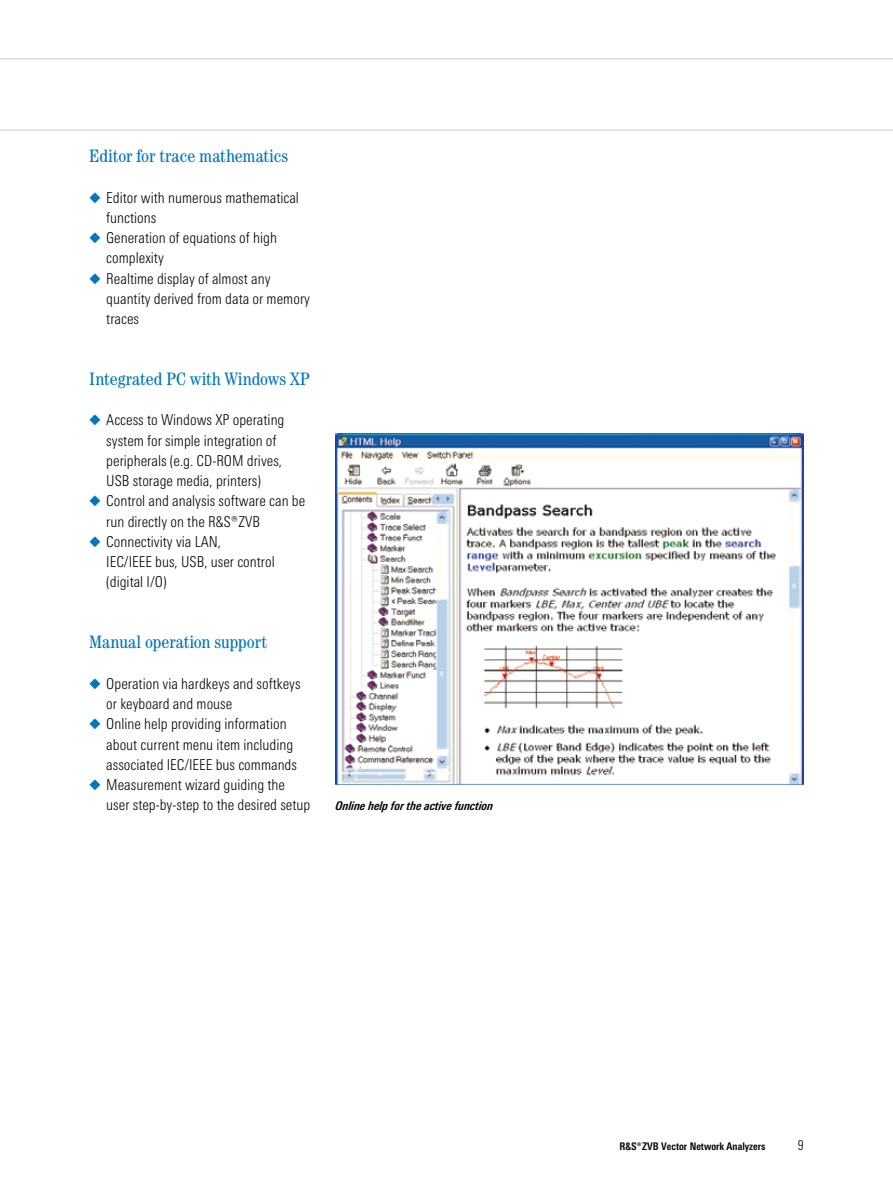
<style>
.page{position:relative;width:893px;height:1191px;background:#fff}
.page>*{position:absolute;margin:0;border:0;box-sizing:border-box;transform-origin:0 0}
.t1{font:condensed 18px "Century";color:#0076bd}
.t2{font:300 15px/20.2px "RS Univers Cond";color:#000}
.t3{font:italic 700 12px "RS Univers Cond";color:#000}
.t4{font:700 10.5px "RS Univers Cond";color:#000}
.s1{color:#0076bd}
</style>
<div class="page">
<hr style="left:0;top:129px;width:893px;height:2px;background:#d9dadb">
<hr style="left:0;top:58px;width:893px;height:1px;background:#d9dadb">
<img style="left:336px;top:433px;width:468px;height:351px">
<p class="t1" style="left:89px;top:145px;width:200px">Editor for trace mathematics</p>
<p class="t2" style="left:106px;top:187px;width:194px;text-indent:-17px"><span class="s1">◆</span> Editor with numerous mathematical functions</p>
<p class="t2" style="left:106px;top:228px;width:172px;text-indent:-17px"><span class="s1">◆</span> Generation of equations of high complexity</p>
<p class="t2" style="left:106px;top:268px;width:205px;text-indent:-17px"><span class="s1">◆</span> Realtime display of almost any quantity derived from data or memory traces</p>
<p class="t1" style="left:89px;top:368px;width:222px">Integrated PC with Windows XP</p>
<p class="t2" style="left:106px;top:410px;width:180px;text-indent:-17px"><span class="s1">◆</span> Access to Windows XP operating system for simple integration of peripherals (e.g. CD-ROM drives,<br>USB storage media, printers)</p>
<p class="t2" style="left:106px;top:491px;width:200px;text-indent:-17px"><span class="s1">◆</span> Control and analysis software can be run directly on the ¸ZVB</p>
<p class="t2" style="left:106px;top:531px;width:170px;text-indent:-17px"><span class="s1">◆</span> Connectivity via LAN,<br>IEC/IEEE bus, USB, user control (digital I/O)</p>
<p class="t1" style="left:89px;top:631px;width:179px">Manual operation support</p>
<p class="t2" style="left:106px;top:673px;width:196px;text-indent:-17px"><span class="s1">◆</span> Operation via hardkeys and softkeys or keyboard and mouse</p>
<p class="t2" style="left:106px;top:714px;width:192px;text-indent:-17px"><span class="s1">◆</span> Online help providing information about current menu item including associated IEC/IEEE bus commands</p>
<p class="t2" style="left:106px;top:774px;width:206px;text-indent:-17px"><span class="s1">◆</span> Measurement wizard guiding the user step-by-step to the desired setup</p>
<p class="t3" style="left:336px;top:798px;width:159px">Online help for the active function</p>
<p class="t4" style="left:619px;top:1139px;width:148px">¸ZVB Vector Network Analyzers</p>
</div>
